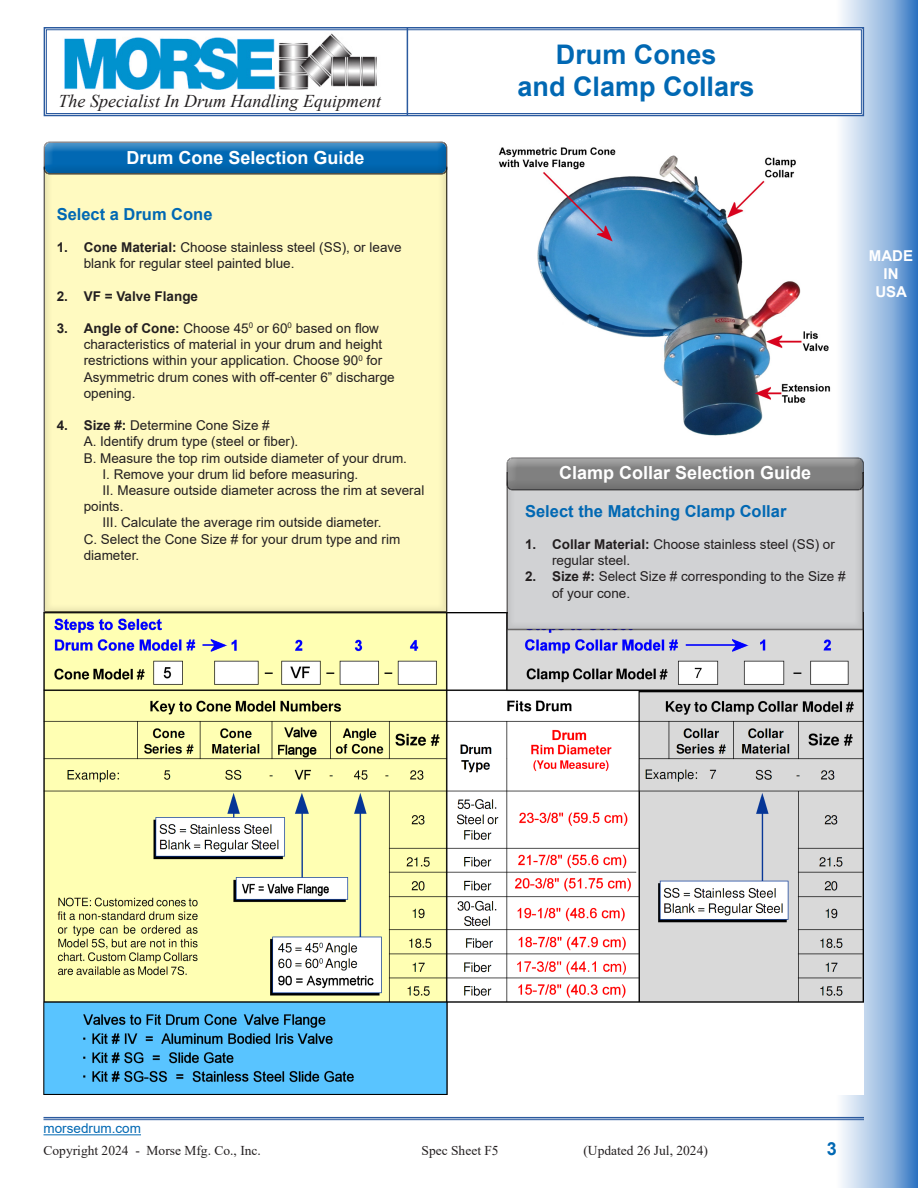
<style>
.page{position:relative;width:918px;height:1188px;background:#fff}
.page>*{position:absolute;margin:0;border:0;box-sizing:border-box;transform-origin:0 0}
.t1{font:700 27px/32.4px "Arial";color:#0168b3;text-align:center}
.t2{font:700 18px "Arial";color:#fff}
.t3{font:italic 18px "Times New Roman";color:#231f20}
.t4{font:700 18px "Arial";color:#0168b3}
.t5{font:700 16.5px "Arial";color:#0168b3}
.t6{font:700 15px/18px "Arial";color:#fff;text-align:center}
.t7{font:13.5px/16.2px "Arial";color:#231f20}
.t8{font:13.5px "Times New Roman";color:#231f20}
.t9{font:700 13.5px "Arial";color:#231f20}
.t10{font:13.5px "Arial";color:#0168b3}
.s1{font-weight:700}
</style>
<div class="page">
<img style="left:732px;top:0;width:186px;height:1188px">
<svg style="left:43px;top:26px;width:822px;height:91px"></svg>
<div style="left:46px;top:29px;width:816px;height:85px;border:1px solid #2b5a9f"></div>
<img style="left:59px;top:32px;width:324px;height:58px">
<hr style="left:407px;top:28px;width:1px;height:88px;background:#2b5a9f">
<hr style="left:44px;top:1117px;width:820px;height:1px;background:#2b5a9f">
<hr style="left:44px;top:1119px;width:820px;height:1px;background:#2b5a9f">
<hr style="left:44px;top:1134px;width:97px;height:1px;background:#0168b3">
<img style="left:44px;top:612px;width:820px;height:482px">
<div style="left:506px;top:471px;width:358px;height:161px;background:#d1d2d4"></div>
<div style="left:43px;top:166px;width:405px;height:448px;background:#fffac1"></div>
<div style="left:42px;top:140px;width:407px;height:30px;background:#c3c2c2"></div>
<div style="left:42px;top:142px;width:407px;height:35px;background:#231f20;opacity:.49"></div>
<div style="left:505px;top:456px;width:360px;height:30px;background:#afadae"></div>
<div style="left:505px;top:458px;width:360px;height:35px;background:#231f20;opacity:.49"></div>
<img style="left:498px;top:144px;width:333px;height:295px">
<h2 class="t3" style="left:59px;top:89px;width:324px">The Specialist In Drum Handling Equipment</h2>
<p class="t2" style="left:126px;top:145px;width:240px">Drum Cone Selection Guide</p>
<p class="t5" style="left:57px;top:202px;width:157px">Select a Drum Cone</p>
<p class="t7" style="left:84px;top:239px;width:320px;text-indent:-27px"><span class="s1">1. Cone Material:</span> Choose stainless steel (SS), or leave blank for regular steel painted blue.</p>
<p class="t9" style="left:57px;top:286px;width:143px">2. VF = Valve Flange</p>
<p class="t7" style="left:84px;top:320px;width:313px;text-indent:-27px"><span class="s1">3. Angle of Cone:</span> Choose 45<sup>0</sup> or 60<sup>0</sup> based on flow characteristics of material in your drum and height restrictions within your application. Choose 90<sup>0</sup> for Asymmetric drum cones with off-center 6” discharge opening.</p>
<p class="t7" style="left:57px;top:417px;width:215px"><span class="s1">4. Size #:</span> Determine Cone Size #</p>
<p class="t7" style="left:84px;top:433px;width:216px">A. Identify drum type (steel or fiber).</p>
<p class="t7" style="left:84px;top:450px;width:325px">B. Measure the top rim outside diameter of your drum.</p>
<p class="t7" style="left:102px;top:466px;width:257px">I. Remove your drum lid before measuring.</p>
<p class="t7" style="left:102px;top:482px;width:323px">II. Measure outside diameter across the rim at several</p>
<p class="t7" style="left:84px;top:498px;width:41px">points.</p>
<p class="t7" style="left:102px;top:514px;width:281px">III. Calculate the average rim outside diameter.</p>
<p class="t7" style="left:84px;top:531px;width:318px">C. Select the Cone Size # for your drum type and rim</p>
<p class="t7" style="left:84px;top:547px;width:57px">diameter.</p>
<h1 class="t1" style="left:518px;top:39px;width:239px">Drum Cones<br>and Clamp Collars</h1>
<p class="t6" style="left:869px;top:247px;width:46px">MADE<br>IN<br>USA</p>
<p class="t2" style="left:559px;top:460px;width:254px">Clamp Collar Selection Guide</p>
<p class="t5" style="left:525px;top:499px;width:263px">Select the Matching Clamp Collar</p>
<p class="t7" style="left:552px;top:536px;width:284px;text-indent:-27px"><span class="s1">1. Collar Material:</span> Choose stainless steel (SS) or regular steel.</p>
<p class="t7" style="left:552px;top:568px;width:295px;text-indent:-27px"><span class="s1">2. Size #:</span> Select Size # corresponding to the Size # of your cone.</p>
<p class="t10" style="left:44px;top:1119px;width:99px">morsedrum.com</p>
<p class="t8" style="left:44px;top:1141px;width:219px">Copyright 2024 - Morse Mfg. Co., Inc.</p>
<p class="t8" style="left:422px;top:1141px;width:79px">Spec Sheet F5</p>
<p class="t8" style="left:584px;top:1141px;width:126px">(Updated 26 Jul, 2024)</p>
<h2 class="t4" style="left:827px;top:1136px;width:12px">3</h2>
</div>
